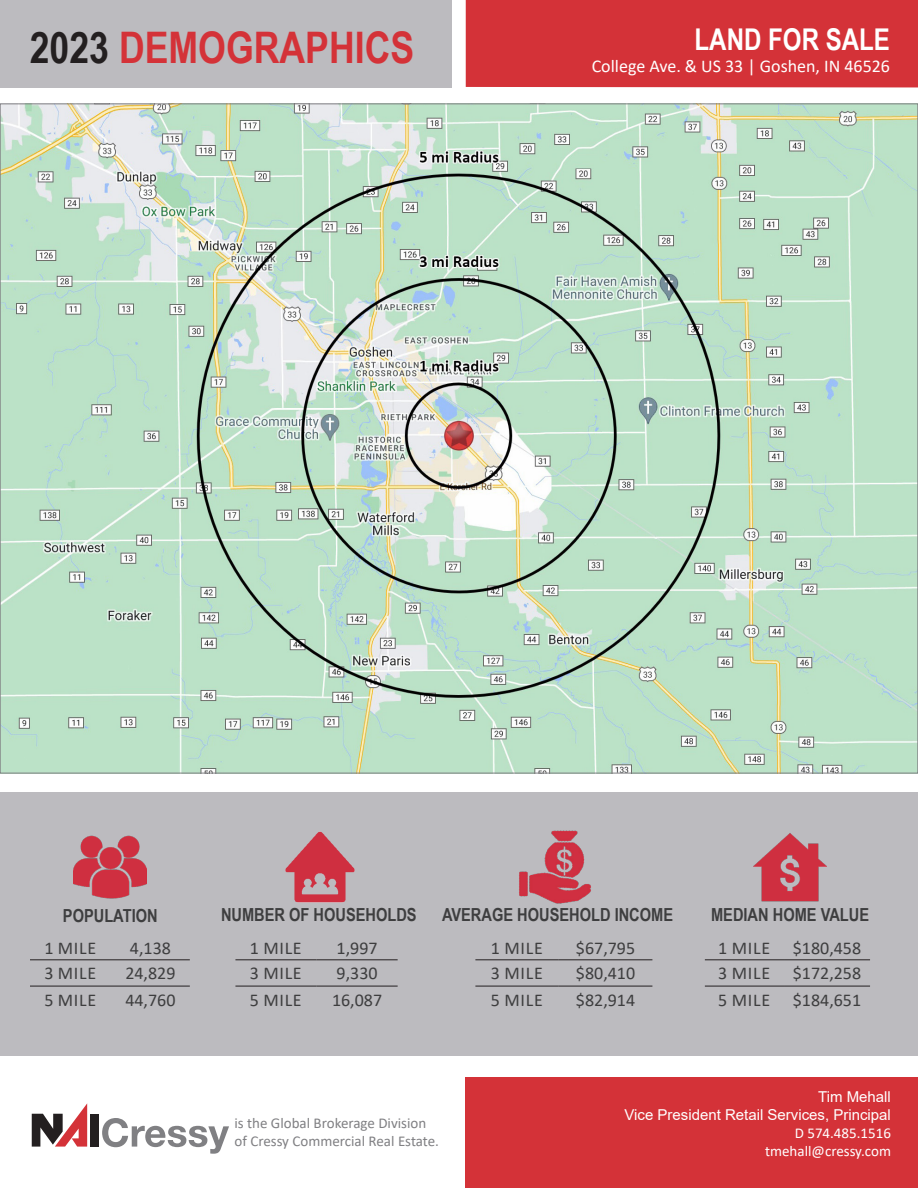
<style>
.page{position:relative;width:918px;height:1188px;background:#fff}
.page>*{position:absolute;margin:0;border:0;box-sizing:border-box;transform-origin:0 0}
.t1{font:700 43.5px "Arial Narrow";color:#d43238}
.t2{font:700 30px "Arial Narrow";color:#fff}
.table_row{font:18px "Calibri";letter-spacing:.02em;color:#3e3e3f}
.body{font:700 18px "Arial Narrow";color:#3e3e3f}
.t3{font:18px "Calibri";color:#fff}
.t4{font:15px/18px "Calibri";color:#808083}
.t5{font:15px/18px "Arial";color:#fff;text-align:right}
.t6{font:15px/18px "Calibri";color:#fff;text-align:right}
.s1{color:#231f20}
</style>
<div class="page">
<div style="left:466px;top:1078px;width:452px;height:110px;background:#d43238"></div>
<div style="left:90px;top:1114px;width:9px;height:33px;background:#231f20"></div>
<svg style="left:32px;top:1103px;width:55px;height:44px"></svg>
<svg style="left:102px;top:1118px;width:127px;height:36px"></svg>
<div style="left:466px;top:0;width:452px;height:87px;background:#d43238"></div>
<img style="left:2px;top:106px;width:914px;height:665px">
<div style="left:0;top:793px;width:918px;height:263px;background:#bcbbbf"></div>
<hr style="left:30px;top:959px;width:81px;height:1px;background:#231f20">
<hr style="left:111px;top:959px;width:79px;height:1px;background:#231f20">
<hr style="left:30px;top:986px;width:81px;height:1px;background:#231f20">
<hr style="left:111px;top:986px;width:79px;height:1px;background:#231f20">
<img style="left:74px;top:835px;width:73px;height:64px">
<img style="left:285px;top:831px;width:70px;height:72px">
<img style="left:519px;top:830px;width:72px;height:74px">
<img style="left:753px;top:833px;width:74px;height:69px">
<div style="left:0;top:0;width:452px;height:87px;background:#bcbbbf"></div>
<hr style="left:235px;top:959px;width:82px;height:1px;background:#231f20">
<hr style="left:317px;top:959px;width:81px;height:1px;background:#231f20">
<hr style="left:235px;top:986px;width:82px;height:1px;background:#231f20">
<hr style="left:317px;top:986px;width:81px;height:1px;background:#231f20">
<hr style="left:475px;top:959px;width:84px;height:1px;background:#231f20">
<hr style="left:559px;top:959px;width:93px;height:1px;background:#231f20">
<hr style="left:475px;top:986px;width:84px;height:1px;background:#231f20">
<hr style="left:559px;top:986px;width:93px;height:1px;background:#231f20">
<hr style="left:705px;top:959px;width:79px;height:1px;background:#231f20">
<hr style="left:784px;top:959px;width:86px;height:1px;background:#231f20">
<hr style="left:705px;top:986px;width:79px;height:1px;background:#231f20">
<hr style="left:784px;top:986px;width:86px;height:1px;background:#231f20">
<p class="t1" style="left:30px;top:15px;width:386px"><span class="s1">2023</span> DEMOGRAPHICS</p>
<h2 class="t2" style="left:695px;top:17px;width:197px">LAND FOR SALE</h2>
<p class="t3" style="left:592px;top:53px;width:300px">College Ave. &amp; US 33 | Goshen, IN 46526</p>
<p class="body" style="left:63px;top:902px;width:96px">POPULATION</p>
<p class="table_row" style="left:44px;top:935px;width:53px">1 MILE</p>
<p class="table_row" style="left:130px;top:935px;width:43px">4,138</p>
<p class="table_row" style="left:44px;top:961px;width:53px">3 MILE</p>
<p class="table_row" style="left:125px;top:961px;width:52px">24,829</p>
<p class="table_row" style="left:44px;top:987px;width:53px">5 MILE</p>
<p class="table_row" style="left:125px;top:987px;width:52px">44,760</p>
<p class="body" style="left:221px;top:901px;width:197px">NUMBER OF HOUSEHOLDS</p>
<p class="table_row" style="left:250px;top:935px;width:53px">1 MILE</p>
<p class="table_row" style="left:337px;top:935px;width:43px">1,997</p>
<p class="table_row" style="left:250px;top:961px;width:53px">3 MILE</p>
<p class="table_row" style="left:337px;top:961px;width:43px">9,330</p>
<p class="table_row" style="left:250px;top:987px;width:53px">5 MILE</p>
<p class="table_row" style="left:332px;top:987px;width:52px">16,087</p>
<p class="body" style="left:442px;top:901px;width:233px">AVERAGE HOUSEHOLD INCOME</p>
<p class="table_row" style="left:491px;top:935px;width:53px">1 MILE</p>
<p class="table_row" style="left:576px;top:935px;width:61px">$67,795</p>
<p class="table_row" style="left:491px;top:961px;width:53px">3 MILE</p>
<p class="table_row" style="left:576px;top:961px;width:61px">$80,410</p>
<p class="table_row" style="left:491px;top:987px;width:53px">5 MILE</p>
<p class="table_row" style="left:576px;top:987px;width:61px">$82,914</p>
<p class="body" style="left:711px;top:901px;width:160px">MEDIAN HOME VALUE</p>
<p class="table_row" style="left:718px;top:935px;width:53px">1 MILE</p>
<p class="table_row" style="left:793px;top:935px;width:70px">$180,458</p>
<p class="table_row" style="left:718px;top:961px;width:53px">3 MILE</p>
<p class="table_row" style="left:793px;top:961px;width:70px">$172,258</p>
<p class="table_row" style="left:718px;top:987px;width:53px">5 MILE</p>
<p class="table_row" style="left:793px;top:987px;width:70px">$184,651</p>
<p class="t4" style="left:234px;top:1114px;width:206px">is the Global Brokerage Division of Cressy Commercial Real Estate.</p>
<p class="t5" style="left:624px;top:1088px;width:268px">Tim Mehall<br>Vice President Retail Services, Principal</p>
<p class="t6" style="left:765px;top:1124px;width:127px">D 574.485.1516 tmehall@cressy.com</p>
</div>
